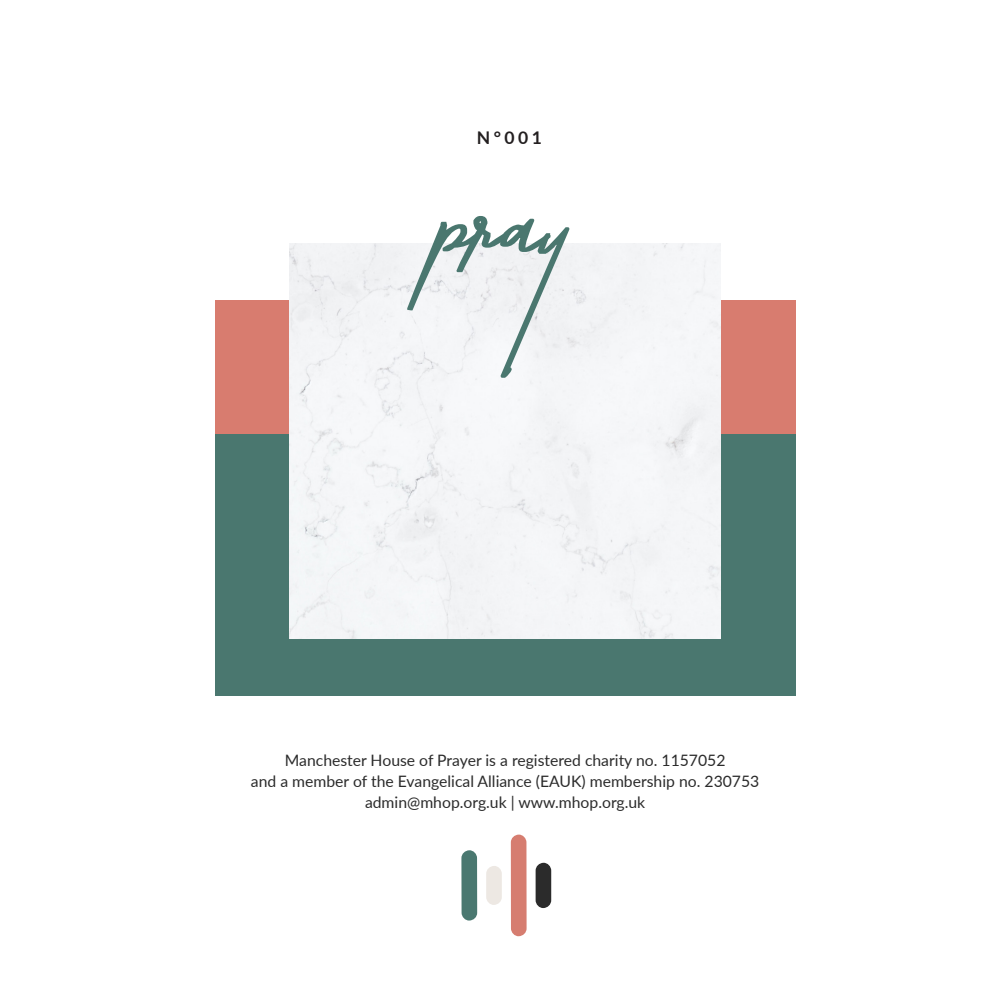
<style>
.page{position:relative;width:1008px;height:1008px;background:#fff}
.page>*{position:absolute;margin:0;border:0;box-sizing:border-box;transform-origin:0 0}
.H1__Center{font:210px "Takenby Vultures Alternates De";color:#4a776f}
.Header__Right{font:700 17.5px "Lato";color:#231f20}
.Caption__Center{font:15.75px/21px "Lato";color:#2b2b2b;text-align:center}
</style>
<div class="page">
<div style="left:215px;top:434px;width:581px;height:261px;background:#4a776f"></div>
<div style="left:215px;top:300px;width:581px;height:134px;background:#d87c6f"></div>
<div style="left:290px;top:244px;width:430px;height:395px;background:#f4f5f7"></div>
<svg style="left:461px;top:850px;width:16px;height:71px"></svg>
<div style="left:486px;top:866px;width:16px;height:39px;background:#ede8e3;border-radius:8px"></div>
<svg style="left:511px;top:834px;width:16px;height:102px;background:#d88579"></svg>
<div style="left:536px;top:863px;width:15px;height:45px;background:#2b2b2b;border-radius:8px"></div>
<p class="Header__Right" style="left:477px;top:125px;width:67px">N°001</p>
<p class="H1__Center" style="left:438px;top:86px;width:135px">PRAY</p>
<p class="Caption__Center" style="left:251px;top:749px;width:510px">Manchester House of Prayer is a registered charity no. 1157052<br>and a member of the Evangelical Alliance (EAUK) membership no. 230753</p>
<p class="Caption__Center" style="left:365px;top:791px;width:282px">admin@mhop.org.uk | www.mhop.org.uk</p>
</div>
